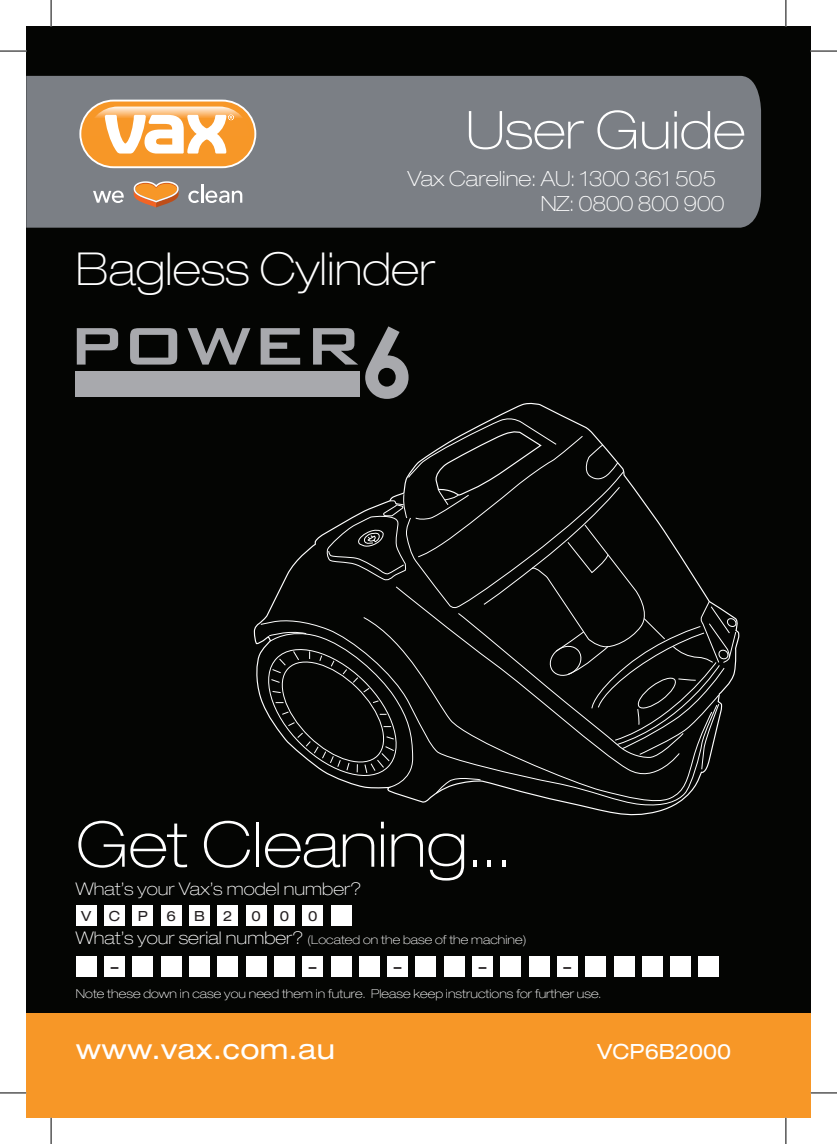
<style>
.page{position:relative;width:837px;height:1144px;background:#fff}
.page>*{position:absolute;margin:0;border:0;box-sizing:border-box;transform-origin:0 0}
.t1{font:100 expanded 63px "Helvetica Neue";letter-spacing:.005em;color:#fff}
.t2{font:100 expanded 52.5px "Helvetica Neue";color:#fff}
.t3{font:100 expanded 45.5px "Helvetica Neue";color:#fff}
.t4{font:expanded 28px "Helvetica Neue";letter-spacing:.01em;color:#fff}
.t5{font:100 expanded 21px/25.2px "Helvetica Neue";color:#fff}
.t6{font:expanded 21px "Helvetica Neue";color:#fff}
.t7{font:100 expanded 17.5px "Helvetica Neue";letter-spacing:.005em;color:#fff}
.t8{font:expanded 14px "Helvetica Neue";color:#231f20}
.t9{font:700 expanded 14px "Helvetica Neue";color:#231f20;scale:1.1 1}
.t10{font:100 expanded 12.25px "Helvetica Neue";letter-spacing:.005em;color:#fff}
.s1{font-size:17.5px}
</style>
<div class="page">
<div style="left:26px;top:26px;width:784px;height:1092px;background:#040503"></div>
<div style="left:26px;top:76px;width:734px;height:152px;background:#7b7f85"></div>
<div style="left:26px;top:1013px;width:784px;height:105px;background:#f79727"></div>
<svg style="left:79px;top:100px;width:177px;height:68px"></svg>
<svg style="left:188px;top:184px;width:54px;height:19px"></svg>
<svg style="left:93px;top:191px;width:31px;height:12px"></svg>
<svg style="left:134px;top:181px;width:45px;height:26px"></svg>
<div style="left:76px;top:905px;width:21px;height:21px;background:#fff"></div>
<div style="left:76px;top:956px;width:21px;height:21px;background:#fff"></div>
<div style="left:104px;top:905px;width:21px;height:21px;background:#fff"></div>
<div style="left:104px;top:956px;width:21px;height:21px;background:#fff"></div>
<div style="left:132px;top:905px;width:21px;height:21px;background:#fff"></div>
<div style="left:132px;top:956px;width:21px;height:21px;background:#fff"></div>
<div style="left:161px;top:905px;width:21px;height:21px;background:#fff"></div>
<div style="left:161px;top:956px;width:21px;height:21px;background:#fff"></div>
<div style="left:189px;top:905px;width:21px;height:21px;background:#fff"></div>
<div style="left:189px;top:956px;width:21px;height:21px;background:#fff"></div>
<div style="left:217px;top:905px;width:21px;height:21px;background:#fff"></div>
<div style="left:217px;top:956px;width:21px;height:21px;background:#fff"></div>
<div style="left:246px;top:905px;width:20px;height:21px;background:#fff"></div>
<div style="left:246px;top:956px;width:20px;height:21px;background:#fff"></div>
<div style="left:274px;top:905px;width:21px;height:21px;background:#fff"></div>
<div style="left:274px;top:956px;width:21px;height:21px;background:#fff"></div>
<div style="left:302px;top:905px;width:21px;height:21px;background:#fff"></div>
<div style="left:302px;top:956px;width:21px;height:21px;background:#fff"></div>
<div style="left:330px;top:905px;width:21px;height:21px;background:#fff"></div>
<div style="left:330px;top:956px;width:21px;height:21px;background:#fff"></div>
<div style="left:359px;top:956px;width:20px;height:21px;background:#fff"></div>
<div style="left:387px;top:956px;width:21px;height:21px;background:#fff"></div>
<div style="left:415px;top:956px;width:21px;height:21px;background:#fff"></div>
<div style="left:443px;top:956px;width:21px;height:21px;background:#fff"></div>
<div style="left:472px;top:956px;width:21px;height:21px;background:#fff"></div>
<div style="left:500px;top:956px;width:21px;height:21px;background:#fff"></div>
<div style="left:528px;top:956px;width:21px;height:21px;background:#fff"></div>
<div style="left:557px;top:956px;width:20px;height:21px;background:#fff"></div>
<div style="left:585px;top:956px;width:21px;height:21px;background:#fff"></div>
<div style="left:613px;top:956px;width:21px;height:21px;background:#fff"></div>
<div style="left:641px;top:956px;width:21px;height:21px;background:#fff"></div>
<div style="left:670px;top:956px;width:20px;height:21px;background:#fff"></div>
<div style="left:698px;top:956px;width:21px;height:21px;background:#fff"></div>
<svg style="left:396px;top:794px;width:294px;height:11px"></svg>
<svg style="left:259px;top:415px;width:478px;height:379px"></svg>
<svg style="left:77px;top:328px;width:41px;height:37px"></svg>
<svg style="left:130px;top:328px;width:47px;height:37px"></svg>
<svg style="left:187px;top:328px;width:63px;height:37px"></svg>
<svg style="left:260px;top:328px;width:40px;height:37px"></svg>
<svg style="left:313px;top:328px;width:45px;height:37px"></svg>
<svg style="left:365px;top:326px;width:43px;height:73px"></svg>
<div style="left:76px;top:371px;width:284px;height:26px;background:#a8a9ad"></div>
<svg style="left:0;top:51px;width:26px;height:1px"></svg>
<svg style="left:810px;top:51px;width:26px;height:1px"></svg>
<svg style="left:0;top:1092px;width:26px;height:1px"></svg>
<svg style="left:810px;top:1092px;width:26px;height:1px"></svg>
<svg style="left:51px;top:0;width:1px;height:26px"></svg>
<svg style="left:51px;top:1118px;width:1px;height:26px"></svg>
<svg style="left:785px;top:0;width:1px;height:26px"></svg>
<svg style="left:785px;top:1118px;width:1px;height:26px"></svg>
<h2 class="t2" style="left:466px;top:99px;width:280px">User Guide</h2>
<h3 class="t5" style="left:540px;top:165px;width:185px;text-indent:-133px">Vax Careline: AU: 1300 361 505<br>NZ: 0800 800 900</h3>
<h3 class="t3" style="left:76px;top:242px;width:360px">Bagless Cylinder</h3>
<h1 class="t1" style="left:76px;top:807px;width:436px">Get Cleaning...</h1>
<h3 class="t7" style="left:76px;top:878px;width:287px">What’s your Vax’s model number?</h3>
<p class="t10" style="left:76px;top:933px;width:452px"><span class="s1">What’s your serial number?</span> (Located on the base of the machine)</p>
<p class="t8" style="left:81px;top:908px;width:12px">V</p>
<p class="t8" style="left:109px;top:908px;width:13px">C</p>
<p class="t8" style="left:79px;top:908px;width:17px">W</p>
<p class="t8" style="left:138px;top:908px;width:12px">P</p>
<p class="t8" style="left:166px;top:908px;width:11px">6</p>
<p class="t8" style="left:194px;top:908px;width:12px">B</p>
<p class="t8" style="left:223px;top:908px;width:11px">2</p>
<p class="t8" style="left:251px;top:908px;width:11px">0</p>
<p class="t8" style="left:280px;top:908px;width:11px">0</p>
<p class="t8" style="left:308px;top:908px;width:11px">0</p>
<p class="t9" style="left:111px;top:958px;width:9px">–</p>
<p class="t9" style="left:309px;top:958px;width:8px">–</p>
<p class="t9" style="left:393px;top:958px;width:9px">–</p>
<p class="t9" style="left:478px;top:958px;width:8px">–</p>
<p class="t9" style="left:563px;top:958px;width:8px">–</p>
<p class="t10" style="left:76px;top:987px;width:526px">Note these down in case you need them in future. Please keep instructions for further use.</p>
<h3 class="t4" style="left:76px;top:1032px;width:260px">www.vax.com.au</h3>
<h3 class="t6" style="left:597px;top:1039px;width:135px">VCP6B2000</h3>
</div>
